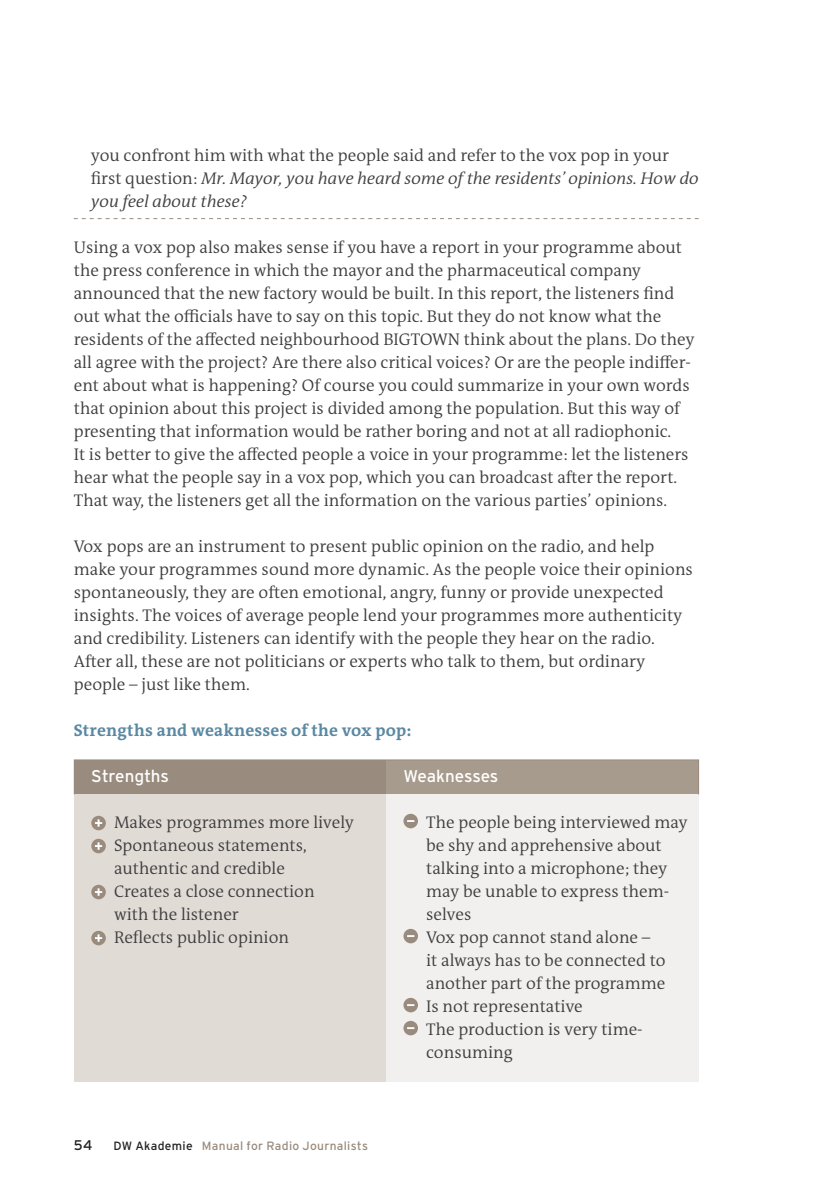
<style>
.page{position:relative;width:840px;height:1191px;background:#fff}
.page>*{position:absolute;margin:0;border:0;box-sizing:border-box;transform-origin:0 0}
.t1{font:300 17px/23px "DW The Antiqua B W4";color:#3e3e3f}
.t2{font:700 17px "DW The Antiqua B W7";letter-spacing:.01em;color:#5a88a2}
.t3{font:17px "Interstate DW";color:#fff}
.t4{font:14px "Interstate DW";color:#231f20}
.t5{font:12px "Interstate DW";letter-spacing:.025em;color:#998b7d}
.s1{font-style:italic}
.s2{color:#231f20}
</style>
<div class="page">
<svg style="left:74px;top:218px;width:624px;height:1px"></svg>
<div style="left:74px;top:760px;width:312px;height:34px;background:#998b7d"></div>
<div style="left:386px;top:760px;width:312px;height:34px;background:#a79b8d"></div>
<div style="left:74px;top:794px;width:312px;height:288px;background:#e1dbd6"></div>
<div style="left:386px;top:794px;width:312px;height:288px;background:#f2f0ee"></div>
<hr style="left:74px;top:759px;width:312px;height:1px;background:#998b7d">
<hr style="left:386px;top:759px;width:312px;height:1px;background:#998b7d">
<hr style="left:697px;top:760px;width:1px;height:34px;background:#998b7d">
<div style="left:91px;top:815px;width:15px;height:15px;background:#998b7d;border-radius:50%"></div>
<svg style="left:95px;top:819px;width:7px;height:7px"></svg>
<svg style="left:91px;top:838px;width:15px;height:15px"></svg>
<svg style="left:95px;top:842px;width:7px;height:7px"></svg>
<svg style="left:91px;top:884px;width:15px;height:15px"></svg>
<svg style="left:95px;top:888px;width:7px;height:7px"></svg>
<svg style="left:91px;top:930px;width:15px;height:15px"></svg>
<svg style="left:95px;top:934px;width:7px;height:7px"></svg>
<div style="left:403px;top:813px;width:15px;height:15px;background:#998b7d;border-radius:50%"></div>
<svg style="left:407px;top:820px;width:7px;height:2px"></svg>
<div style="left:403px;top:928px;width:15px;height:15px;background:#998b7d;border-radius:50%"></div>
<svg style="left:407px;top:935px;width:7px;height:2px"></svg>
<div style="left:403px;top:997px;width:15px;height:15px;background:#998b7d;border-radius:50%"></div>
<svg style="left:407px;top:1004px;width:7px;height:2px"></svg>
<div style="left:403px;top:1020px;width:15px;height:15px;background:#998b7d;border-radius:50%"></div>
<svg style="left:407px;top:1027px;width:7px;height:2px"></svg>
<p class="t1" style="left:91px;top:144px;width:609px">you confront him with what the people said and refer to the vox pop in your first question: <span class="s1">Mr. Mayor, you have heard some of the residents’ opinions. How do you feel about these?</span></p>
<p class="t1" style="left:74px;top:236px;width:622px">Using a vox pop also makes sense if you have a report in your programme about the press conference in which the mayor and the pharmaceutical company announced that the new factory would be built. In this report, the listeners find out what the officials have to say on this topic. But they do not know what the residents of the affected neighbourhood BIGTOWN think about the plans. Do they all agree with the project? Are there also critical voices? Or are the people indiffer&shy;ent about what is happening? Of course you could summarize in your own words that opinion about this project is divided among the population. But this way of presenting that information would be rather boring and not at all radiophonic.<br>It is better to give the affected people a voice in your programme: let the listeners hear what the people say in a vox pop, which you can broadcast after the report.<br>That way, the listeners get all the information on the various parties’ opinions.</p>
<p class="t1" style="left:74px;top:535px;width:620px">Vox pops are an instrument to present public opinion on the radio, and help make your programmes sound more dynamic. As the people voice their opinions spontaneously, they are often emotional, angry, funny or provide unexpected insights. The voices of average people lend your programmes more authenticity and credibility. Listeners can identify with the people they hear on the radio.<br>After all, these are not politicians or experts who talk to them, but ordinary people – just like them.</p>
<p class="t2" style="left:74px;top:719px;width:339px">Strengths and weaknesses of the vox pop:</p>
<p class="t3" style="left:91px;top:766px;width:79px">Strengths</p>
<p class="t3" style="left:403px;top:766px;width:96px">Weaknesses</p>
<p class="t1" style="left:114px;top:811px;width:241px">Makes programmes more lively<br>Spontaneous statements, authentic and credible<br>Creates a close connection<br>with the listener<br>Reflects public opinion</p>
<p class="t1" style="left:426px;top:811px;width:263px">The people being interviewed may be shy and apprehensive about talking into a microphone; they may be unable to express them&shy;selves<br>Vox pop cannot stand alone –<br>it always has to be connected to another part of the programme<br>Is not representative<br>The production is very time&shy;consuming</p>
<p class="t4" style="left:74px;top:1137px;width:20px">54</p>
<p class="t5" style="left:113px;top:1139px;width:256px"><span class="s2">DW Akademie</span> Manual for Radio Journalists</p>
</div>
